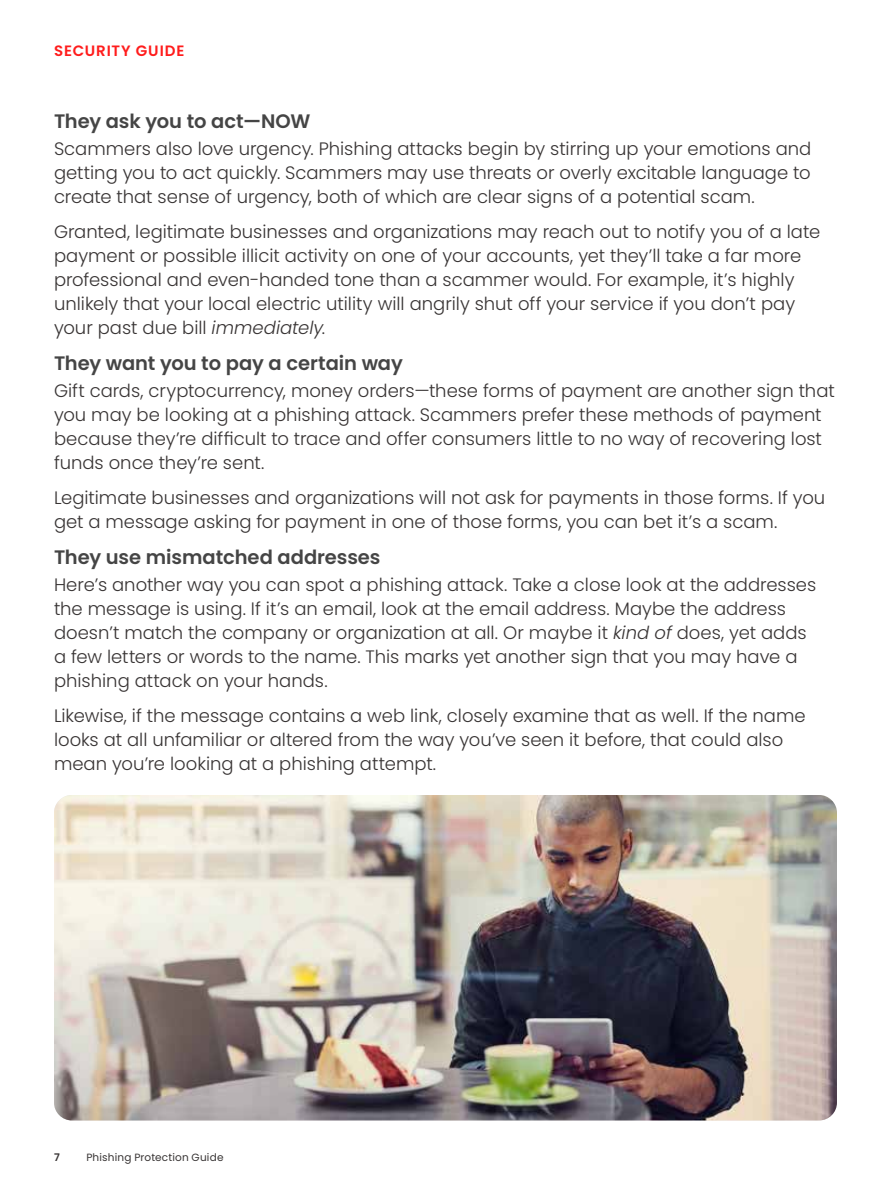
<style>
.page{position:relative;width:891px;height:1188px;background:#fff}
.page>*{position:absolute;margin:0;border:0;box-sizing:border-box;transform-origin:0 0}
.Subhead2__13_17{font:600 19.5px "Poppins";letter-spacing:-.005em;color:#454545}
.Body_Text__12_16{font:300 18px/24px "Poppins";color:#383434}
.t1{font:600 15px "Poppins";letter-spacing:.06em;color:#ff1c1c}
.t2{font:10.5px "Poppins";letter-spacing:.02em;color:#383434}
.t3{font:600 10.5px "Poppins";color:#383434}
.s1{font-style:italic}
</style>
<div class="page">
<img style="left:54px;top:795px;width:783px;height:325px">
<p class="t1" style="left:54px;top:42px;width:132px">SECURITY GUIDE</p>
<p class="Subhead2__13_17" style="left:54px;top:110px;width:258px">They ask you to act—NOW</p>
<p class="Body_Text__12_16" style="left:54px;top:137px;width:759px;text-align:justify">Scammers also love urgency. Phishing attacks begin by stirring up your emotions and getting you to act quickly. Scammers may use threats or overly excitable language to create that sense of urgency, both of which are clear signs of a potential scam.</p>
<p class="Body_Text__12_16" style="left:54px;top:220px;width:768px">Granted, legitimate businesses and organizations may reach out to notify you of a late payment or possible illicit activity on one of your accounts, yet they’ll take a far more professional and even-handed tone than a scammer would. For example, it’s highly unlikely that your local electric utility will angrily shut off your service if you don’t pay your past due bill <span class="s1">immediately</span>.</p>
<p class="Subhead2__13_17" style="left:54px;top:352px;width:350px">They want you to pay a certain way</p>
<p class="Body_Text__12_16" style="left:54px;top:379px;width:782px">Gift cards, cryptocurrency, money orders—these forms of payment are another sign that you may be looking at a phishing attack. Scammers prefer these methods of payment because they’re difficult to trace and offer consumers little to no way of recovering lost funds once they’re sent.</p>
<p class="Body_Text__12_16" style="left:54px;top:486px;width:773px">Legitimate businesses and organizations will not ask for payments in those forms. If you get a message asking for payment in one of those forms, you can bet it’s a scam.</p>
<p class="Subhead2__13_17" style="left:54px;top:546px;width:328px">They use mismatched addresses</p>
<p class="Body_Text__12_16" style="left:54px;top:573px;width:764px">Here’s another way you can spot a phishing attack. Take a close look at the addresses the message is using. If it’s an email, look at the email address. Maybe the address doesn’t match the company or organization at all. Or maybe it <span class="s1">kind of</span> does, yet adds a few letters or words to the name. This marks yet another sign that you may have a phishing attack on your hands.</p>
<p class="Body_Text__12_16" style="left:54px;top:703px;width:753px">Likewise, if the message contains a web link, closely examine that as well. If the name looks at all unfamiliar or altered from the way you’ve seen it before, that could also mean you’re looking at a phishing attempt.</p>
<p class="t3" style="left:54px;top:1152px;width:7px">7</p>
<p class="t2" style="left:86px;top:1152px;width:139px">Phishing Protection Guide</p>
</div>
